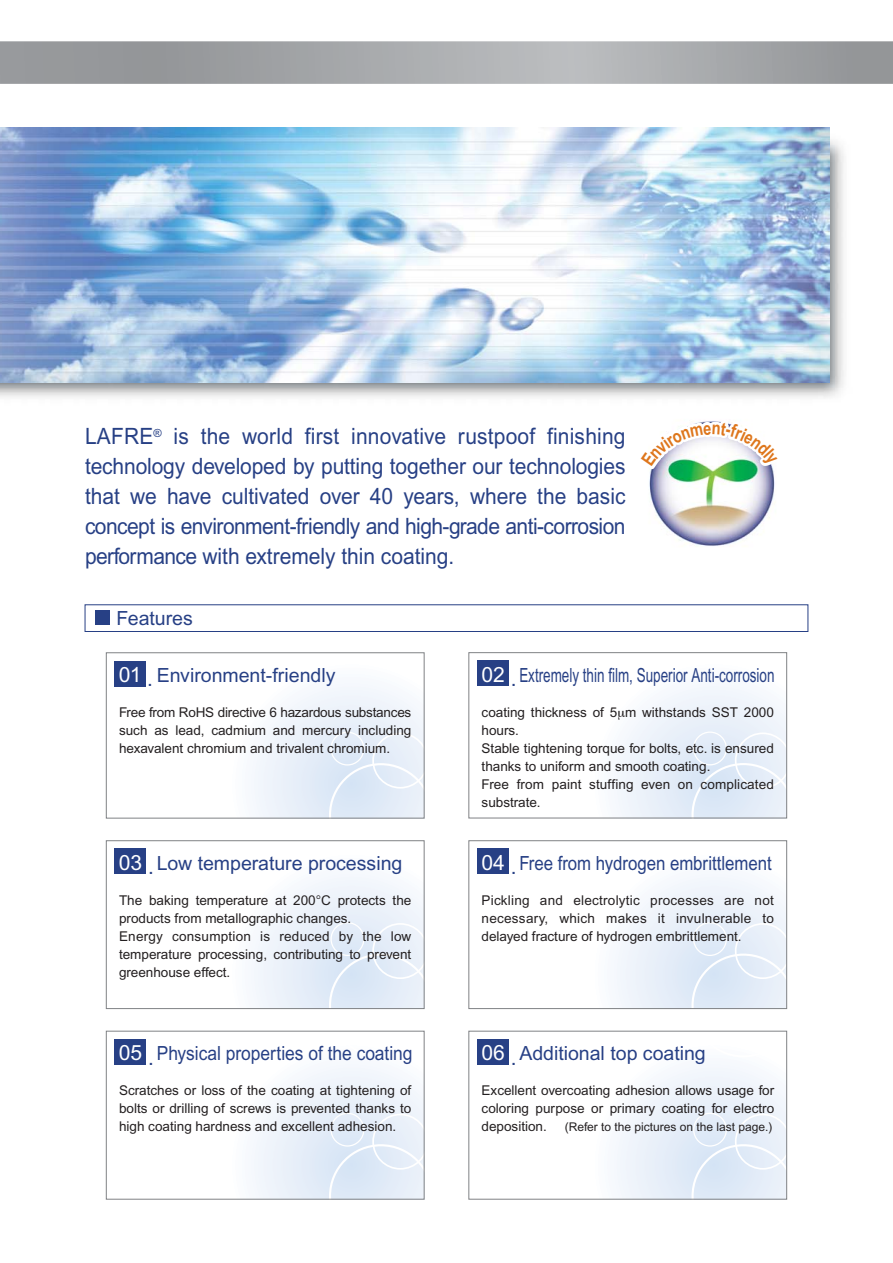
<style>
.page{position:relative;width:893px;height:1263px;background:#fff}
.page>*{position:absolute;margin:0;border:0;box-sizing:border-box;transform-origin:0 0}
.t1{font:22.5px/30px "Arial";letter-spacing:-.01em;color:#274085;text-align:justify;scale:.93 1}
.t2{font:19.5px "Arial";color:#274085}
.t3{font:19.5px "Arial";color:#274085;scale:.69 1}
.t4{font:19.5px "Arial";color:#274085;scale:.89 1}
.t5{font:19.5px "Arial";color:#274085;scale:.86 1}
.t6{font:13.5px/18px "Arial";color:#231f20;text-align:justify}
.t7{font:12px "Arial";color:#231f20}
.s1{font-size:21px;color:#fff}
.s2{font-size:21px}
</style>
<div class="page">
<img style="left:0;top:128px;width:844px;height:270px">
<img style="left:0;top:128px;width:829px;height:255px">
<svg style="left:254px;top:686px;width:168px;height:130px"></svg>
<div style="left:372px;top:733px;width:56px;height:56px;border:2px solid #fff;border-radius:50%"></div>
<div style="left:330px;top:732px;width:34px;height:33px;border:1px solid #fff;border-radius:50%"></div>
<svg style="left:617px;top:1068px;width:168px;height:129px"></svg>
<div style="left:691px;top:1144px;width:104px;height:104px;border:2px solid #fff;border-radius:50%"></div>
<div style="left:735px;top:1114px;width:56px;height:56px;border:2px solid #fff;border-radius:50%"></div>
<div style="left:693px;top:1113px;width:34px;height:33px;border:1px solid #fff;border-radius:50%"></div>
<svg style="left:254px;top:1068px;width:168px;height:129px"></svg>
<div style="left:329px;top:1144px;width:104px;height:104px;border:2px solid #fff;border-radius:50%"></div>
<div style="left:372px;top:1114px;width:56px;height:56px;border:2px solid #fff;border-radius:50%"></div>
<div style="left:330px;top:1113px;width:34px;height:33px;border:1px solid #fff;border-radius:50%"></div>
<svg style="left:617px;top:877px;width:168px;height:130px"></svg>
<div style="left:691px;top:953px;width:104px;height:104px;border:2px solid #fff;border-radius:50%"></div>
<div style="left:735px;top:923px;width:56px;height:56px;border:2px solid #fff;border-radius:50%"></div>
<div style="left:693px;top:922px;width:34px;height:34px;border:1px solid #fff;border-radius:50%"></div>
<img style="left:649px;top:421px;width:126px;height:125px">
<div style="left:106px;top:652px;width:318px;height:166px;border:1px solid #808285"></div>
<div style="left:114px;top:661px;width:32px;height:25px;background:#274085"></div>
<div style="left:468px;top:652px;width:319px;height:166px;border:1px solid #808285"></div>
<div style="left:477px;top:661px;width:32px;height:25px;background:#274085"></div>
<div style="left:468px;top:840px;width:319px;height:169px;border:1px solid #808285"></div>
<div style="left:477px;top:849px;width:32px;height:25px;background:#274085"></div>
<div style="left:106px;top:840px;width:318px;height:169px;border:1px solid #808285"></div>
<div style="left:114px;top:849px;width:32px;height:25px;background:#274085"></div>
<div style="left:106px;top:1031px;width:318px;height:168px;border:1px solid #808285"></div>
<div style="left:114px;top:1039px;width:32px;height:26px;background:#274085"></div>
<div style="left:468px;top:1031px;width:319px;height:168px;border:1px solid #808285"></div>
<div style="left:477px;top:1039px;width:32px;height:26px;background:#274085"></div>
<svg style="left:0;top:41px;width:893px;height:43px;background:#a4a6a9"></svg>
<div style="left:95px;top:610px;width:15px;height:15px;background:#274085"></div>
<div style="left:85px;top:604px;width:723px;height:28px;border:1px solid #274085"></div>
<svg style="left:593px;top:662px;width:194px;height:156px"></svg>
<svg style="left:230px;top:853px;width:194px;height:155px"></svg>
<svg style="left:649px;top:422px;width:126px;height:45px"></svg>
<p class="t1" style="left:85px;top:423px;width:583px">LAFRE<sup>®</sup> is the world first innovative rustpoof finishing technology developed by putting together our technologies that we have cultivated over 40 years, where the basic concept is environment-friendly and high-grade anti-corrosion performance with extremely thin coating.</p>
<h2 class="t2" style="left:116px;top:610px;width:78px">Features</h2>
<h2 class="t2" style="left:119px;top:667px;width:218px"><span class="s1">01</span> <span class="s2">.</span> Environment-friendly</h2>
<h2 class="t3" style="left:481px;top:667px;width:426px"><span class="s1">02</span> <span class="s2">.</span> Extremely thin film, Superior Anti-corrosion</h2>
<p class="t6" style="left:119px;top:704px;width:294px">Free from RoHS directive 6 hazardous substances such as lead, cadmium and mercury including hexavalent chromium and trivalent chromium.</p>
<p class="t6" style="left:482px;top:704px;width:294px;text-align:left">coating thickness of 5 m withstands SST 2000 hours.<br>Stable tightening torque for bolts, etc. is ensured thanks to uniform and smooth coating.<br>Free from paint stuffing even on complicated substrate.</p>
<h2 class="t2" style="left:119px;top:855px;width:285px"><span class="s1">03</span> <span class="s2">.</span> Low temperature processing</h2>
<h2 class="t5" style="left:481px;top:855px;width:339px"><span class="s1">04</span> <span class="s2">.</span> Free from hydrogen embrittlement</h2>
<p class="t6" style="left:119px;top:892px;width:294px;text-align:left">The baking temperature at 200 C protects the products from metallographic changes.<br>Energy consumption is reduced by the low temperature processing, contributing to prevent greenhouse effect.</p>
<p class="t6" style="left:482px;top:892px;width:294px">Pickling and electrolytic processes are not necessary, which makes it invulnerable to delayed fracture of hydrogen embrittlement.</p>
<h2 class="t4" style="left:119px;top:1045px;width:331px"><span class="s1">05</span> <span class="s2">.</span>Physical properties of the coating</h2>
<p class="t6" style="left:119px;top:1082px;width:294px">Scratches or loss of the coating at tightening of bolts or drilling of screws is prevented thanks to high coating hardness and excellent adhesion.</p>
<h2 class="t2" style="left:481px;top:1045px;width:226px"><span class="s1">06</span> <span class="s2">.</span>Additional top coating</h2>
<p class="t6" style="left:482px;top:1082px;width:294px">Excellent overcoating adhesion allows usage for coloring purpose or primary coating for electro deposition.</p>
<p class="t7" style="left:565px;top:1122px;width:209px">(Refer to the pictures on the last page.)</p>
</div>
